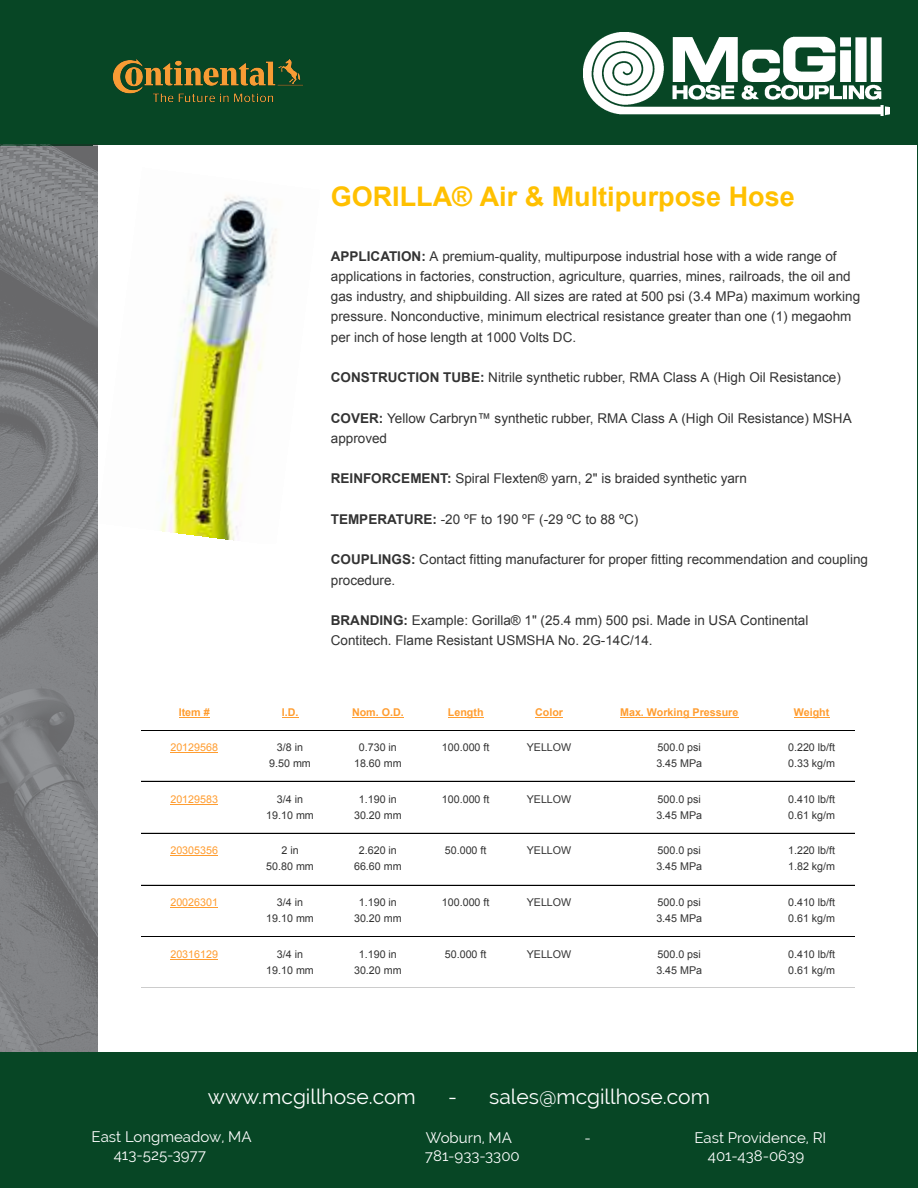
<style>
.page{position:relative;width:918px;height:1188px;background:#074625}
.page>*{position:absolute;margin:0;border:0;box-sizing:border-box;transform-origin:0 0}
.t1{font:27px "Arial";color:#ffc000}
.t2{font:21px "Raleway";color:#fff}
.t3{font:15px "Raleway";color:#fff}
.t4{font:13.5px/20.2px "Arial";color:#333}
.t5{font:10.65px/16px "Arial";color:#333;text-align:center}
.t6{font:10.65px "Arial";color:#ff9d30}
</style>
<div class="page">
<img style="left:584px;top:33px;width:306px;height:83px">
<div style="left:93px;top:146px;width:823px;height:906px;background:#fff"></div>
<img style="left:0;top:145px;width:98px;height:907px">
<img style="left:160px;top:196px;width:117px;height:345px">
<hr style="left:141px;top:730px;width:107px;height:1px;background:#000">
<hr style="left:141px;top:780px;width:107px;height:1px;background:#ccc">
<hr style="left:248px;top:730px;width:84px;height:1px;background:#000">
<hr style="left:248px;top:780px;width:84px;height:1px;background:#ccc">
<hr style="left:332px;top:730px;width:91px;height:1px;background:#000">
<hr style="left:332px;top:780px;width:91px;height:1px;background:#ccc">
<hr style="left:423px;top:730px;width:85px;height:1px;background:#000">
<hr style="left:423px;top:780px;width:85px;height:1px;background:#ccc">
<hr style="left:508px;top:730px;width:82px;height:1px;background:#000">
<hr style="left:508px;top:780px;width:82px;height:1px;background:#ccc">
<hr style="left:590px;top:730px;width:178px;height:1px;background:#000">
<hr style="left:590px;top:780px;width:178px;height:1px;background:#ccc">
<hr style="left:768px;top:730px;width:87px;height:1px;background:#000">
<hr style="left:768px;top:780px;width:87px;height:1px;background:#ccc">
<hr style="left:141px;top:781px;width:107px;height:1px;background:#000">
<hr style="left:141px;top:832px;width:107px;height:1px;background:#ccc">
<hr style="left:248px;top:781px;width:84px;height:1px;background:#000">
<hr style="left:248px;top:832px;width:84px;height:1px;background:#ccc">
<hr style="left:332px;top:781px;width:91px;height:1px;background:#000">
<hr style="left:332px;top:832px;width:91px;height:1px;background:#ccc">
<hr style="left:423px;top:781px;width:85px;height:1px;background:#000">
<hr style="left:423px;top:832px;width:85px;height:1px;background:#ccc">
<hr style="left:508px;top:781px;width:82px;height:1px;background:#000">
<hr style="left:508px;top:832px;width:82px;height:1px;background:#ccc">
<hr style="left:590px;top:781px;width:178px;height:1px;background:#000">
<hr style="left:590px;top:832px;width:178px;height:1px;background:#ccc">
<hr style="left:768px;top:781px;width:87px;height:1px;background:#000">
<hr style="left:768px;top:832px;width:87px;height:1px;background:#ccc">
<hr style="left:141px;top:833px;width:107px;height:1px;background:#000">
<hr style="left:141px;top:884px;width:107px;height:1px;background:#ccc">
<hr style="left:248px;top:833px;width:84px;height:1px;background:#000">
<hr style="left:248px;top:884px;width:84px;height:1px;background:#ccc">
<hr style="left:332px;top:833px;width:91px;height:1px;background:#000">
<hr style="left:332px;top:884px;width:91px;height:1px;background:#ccc">
<hr style="left:423px;top:833px;width:85px;height:1px;background:#000">
<hr style="left:423px;top:884px;width:85px;height:1px;background:#ccc">
<hr style="left:508px;top:833px;width:82px;height:1px;background:#000">
<hr style="left:508px;top:884px;width:82px;height:1px;background:#ccc">
<hr style="left:590px;top:833px;width:178px;height:1px;background:#000">
<hr style="left:590px;top:884px;width:178px;height:1px;background:#ccc">
<hr style="left:768px;top:833px;width:87px;height:1px;background:#000">
<hr style="left:768px;top:884px;width:87px;height:1px;background:#ccc">
<hr style="left:141px;top:885px;width:107px;height:1px;background:#000">
<hr style="left:248px;top:885px;width:84px;height:1px;background:#000">
<hr style="left:332px;top:885px;width:91px;height:1px;background:#000">
<hr style="left:423px;top:885px;width:85px;height:1px;background:#000">
<hr style="left:508px;top:885px;width:82px;height:1px;background:#000">
<hr style="left:590px;top:885px;width:178px;height:1px;background:#000">
<hr style="left:768px;top:885px;width:87px;height:1px;background:#000">
<hr style="left:141px;top:936px;width:107px;height:1px;background:#000">
<hr style="left:141px;top:987px;width:107px;height:1px;background:#ccc">
<hr style="left:248px;top:936px;width:84px;height:1px;background:#000">
<hr style="left:248px;top:987px;width:84px;height:1px;background:#ccc">
<hr style="left:332px;top:936px;width:91px;height:1px;background:#000">
<hr style="left:332px;top:987px;width:91px;height:1px;background:#ccc">
<hr style="left:423px;top:936px;width:85px;height:1px;background:#000">
<hr style="left:423px;top:987px;width:85px;height:1px;background:#ccc">
<hr style="left:508px;top:936px;width:82px;height:1px;background:#000">
<hr style="left:508px;top:987px;width:82px;height:1px;background:#ccc">
<hr style="left:590px;top:936px;width:178px;height:1px;background:#000">
<hr style="left:590px;top:987px;width:178px;height:1px;background:#ccc">
<hr style="left:768px;top:936px;width:87px;height:1px;background:#000">
<hr style="left:768px;top:987px;width:87px;height:1px;background:#ccc">
<hr style="left:179px;top:717px;width:31px;height:1px;background:#ff9d30">
<svg style="left:282px;top:717px;width:16px;height:1px"></svg>
<hr style="left:352px;top:717px;width:52px;height:1px;background:#ff9d30">
<hr style="left:448px;top:717px;width:36px;height:1px;background:#ff9d30">
<svg style="left:535px;top:717px;width:28px;height:1px"></svg>
<hr style="left:620px;top:717px;width:118px;height:1px;background:#ff9d30">
<hr style="left:794px;top:717px;width:35px;height:1px;background:#ff9d30">
<hr style="left:170px;top:752px;width:48px;height:1px;background:#ff9d30">
<hr style="left:170px;top:804px;width:48px;height:1px;background:#ff9d30">
<hr style="left:170px;top:855px;width:48px;height:1px;background:#ff9d30">
<hr style="left:170px;top:907px;width:48px;height:1px;background:#ff9d30">
<hr style="left:170px;top:959px;width:48px;height:1px;background:#ff9d30">
<img style="left:89px;top:59px;width:237px;height:101px">
<h1 class="t1" style="left:331px;top:177px;width:465px">GORILLA® Air &amp; Multipurpose Hose</h1>
<p class="t4" style="left:331px;top:246px;width:531px">APPLICATION: A premium-quality, multipurpose industrial hose with a wide range of applications in factories, construction, agriculture, quarries, mines, railroads, the oil and gas industry, and shipbuilding. All sizes are rated at 500 psi (3.4 MPa) maximum working pressure. Nonconductive, minimum electrical resistance greater than one (1) megaohm per inch of hose length at 1000 Volts DC.</p>
<p class="t4" style="left:331px;top:367px;width:512px">CONSTRUCTION TUBE: Nitrile synthetic rubber, RMA Class A (High Oil Resistance)</p>
<p class="t4" style="left:331px;top:408px;width:522px">COVER: Yellow Carbryn™ synthetic rubber, RMA Class A (High Oil Resistance) MSHA approved</p>
<p class="t4" style="left:331px;top:469px;width:418px">REINFORCEMENT: Spiral Flexten® yarn, 2" is braided synthetic yarn</p>
<p class="t4" style="left:331px;top:509px;width:309px">TEMPERATURE: -20 ºF to 190 ºF (-29 ºC to 88 ºC)</p>
<p class="t4" style="left:331px;top:550px;width:539px">COUPLINGS: Contact fitting manufacturer for proper fitting recommendation and coupling procedure.</p>
<p class="t4" style="left:331px;top:610px;width:479px">BRANDING: Example: Gorilla® 1" (25.4 mm) 500 psi. Made in USA Continental<br>Contitech. Flame Resistant USMSHA No. 2G-14C/14.</p>
<p class="t6" style="left:179px;top:705px;width:32px">Item #</p>
<p class="t6" style="left:282px;top:705px;width:18px">I.D.</p>
<p class="t6" style="left:352px;top:705px;width:53px">Nom. O.D.</p>
<p class="t6" style="left:448px;top:705px;width:37px">Length</p>
<p class="t6" style="left:535px;top:705px;width:29px">Color</p>
<p class="t6" style="left:620px;top:705px;width:120px">Max. Working Pressure</p>
<p class="t6" style="left:794px;top:705px;width:37px">Weight</p>
<p class="t6" style="left:170px;top:740px;width:49px">20129568</p>
<p class="t5" style="left:269px;top:739px;width:43px">3/8 in<br>9.50 mm</p>
<p class="t5" style="left:354px;top:739px;width:49px">0.730 in<br>18.60 mm</p>
<p class="t5" style="left:442px;top:739px;width:49px">100.000 ft</p>
<p class="t5" style="left:527px;top:739px;width:46px">YELLOW</p>
<p class="t5" style="left:656px;top:739px;width:47px;text-align:left">500.0 psi<br>3.45 MPa</p>
<p class="t5" style="left:788px;top:739px;width:49px;text-align:left">0.220 lb/ft<br>0.33 kg/m</p>
<p class="t6" style="left:170px;top:792px;width:49px">20129583</p>
<p class="t5" style="left:266px;top:791px;width:49px">3/4 in<br>19.10 mm</p>
<p class="t5" style="left:354px;top:791px;width:49px">1.190 in<br>30.20 mm</p>
<p class="t5" style="left:442px;top:791px;width:49px">100.000 ft</p>
<p class="t5" style="left:527px;top:791px;width:46px">YELLOW</p>
<p class="t5" style="left:656px;top:791px;width:47px;text-align:left">500.0 psi<br>3.45 MPa</p>
<p class="t5" style="left:788px;top:791px;width:49px;text-align:left">0.410 lb/ft<br>0.61 kg/m</p>
<p class="t6" style="left:170px;top:843px;width:49px">20305356</p>
<p class="t5" style="left:266px;top:843px;width:49px">2 in<br>50.80 mm</p>
<p class="t5" style="left:354px;top:843px;width:49px">2.620 in<br>66.60 mm</p>
<p class="t5" style="left:445px;top:843px;width:43px">50.000 ft</p>
<p class="t5" style="left:527px;top:843px;width:46px">YELLOW</p>
<p class="t5" style="left:656px;top:843px;width:47px;text-align:left">500.0 psi<br>3.45 MPa</p>
<p class="t5" style="left:788px;top:843px;width:49px;text-align:left">1.220 lb/ft<br>1.82 kg/m</p>
<p class="t6" style="left:170px;top:895px;width:49px">20026301</p>
<p class="t5" style="left:266px;top:894px;width:49px">3/4 in<br>19.10 mm</p>
<p class="t5" style="left:354px;top:894px;width:49px">1.190 in<br>30.20 mm</p>
<p class="t5" style="left:442px;top:894px;width:49px">100.000 ft</p>
<p class="t5" style="left:527px;top:894px;width:46px">YELLOW</p>
<p class="t5" style="left:656px;top:894px;width:47px;text-align:left">500.0 psi<br>3.45 MPa</p>
<p class="t5" style="left:788px;top:894px;width:49px;text-align:left">0.410 lb/ft<br>0.61 kg/m</p>
<p class="t6" style="left:170px;top:947px;width:49px">20316129</p>
<p class="t5" style="left:266px;top:946px;width:49px">3/4 in<br>19.10 mm</p>
<p class="t5" style="left:354px;top:946px;width:49px">1.190 in<br>30.20 mm</p>
<p class="t5" style="left:445px;top:946px;width:43px">50.000 ft</p>
<p class="t5" style="left:527px;top:946px;width:46px">YELLOW</p>
<p class="t5" style="left:656px;top:946px;width:47px;text-align:left">500.0 psi<br>3.45 MPa</p>
<p class="t5" style="left:788px;top:946px;width:49px;text-align:left">0.410 lb/ft<br>0.61 kg/m</p>
<h2 class="t2" style="left:208px;top:1089px;width:209px">www.mcgillhose.com</h2>
<h2 class="t2" style="left:448px;top:1089px;width:263px">- sales@mcgillhose.com</h2>
<p class="t3" style="left:92px;top:1131px;width:162px">East Longmeadow, MA</p>
<p class="t3" style="left:426px;top:1132px;width:88px">Woburn, MA</p>
<p class="t3" style="left:584px;top:1132px;width:8px">-</p>
<p class="t3" style="left:694px;top:1132px;width:133px">East Providence, RI</p>
<p class="t3" style="left:114px;top:1149px;width:94px">413-525-3977</p>
<p class="t3" style="left:425px;top:1150px;width:96px">781-933-3300</p>
<p class="t3" style="left:708px;top:1150px;width:98px">401-438-0639</p>
</div>
